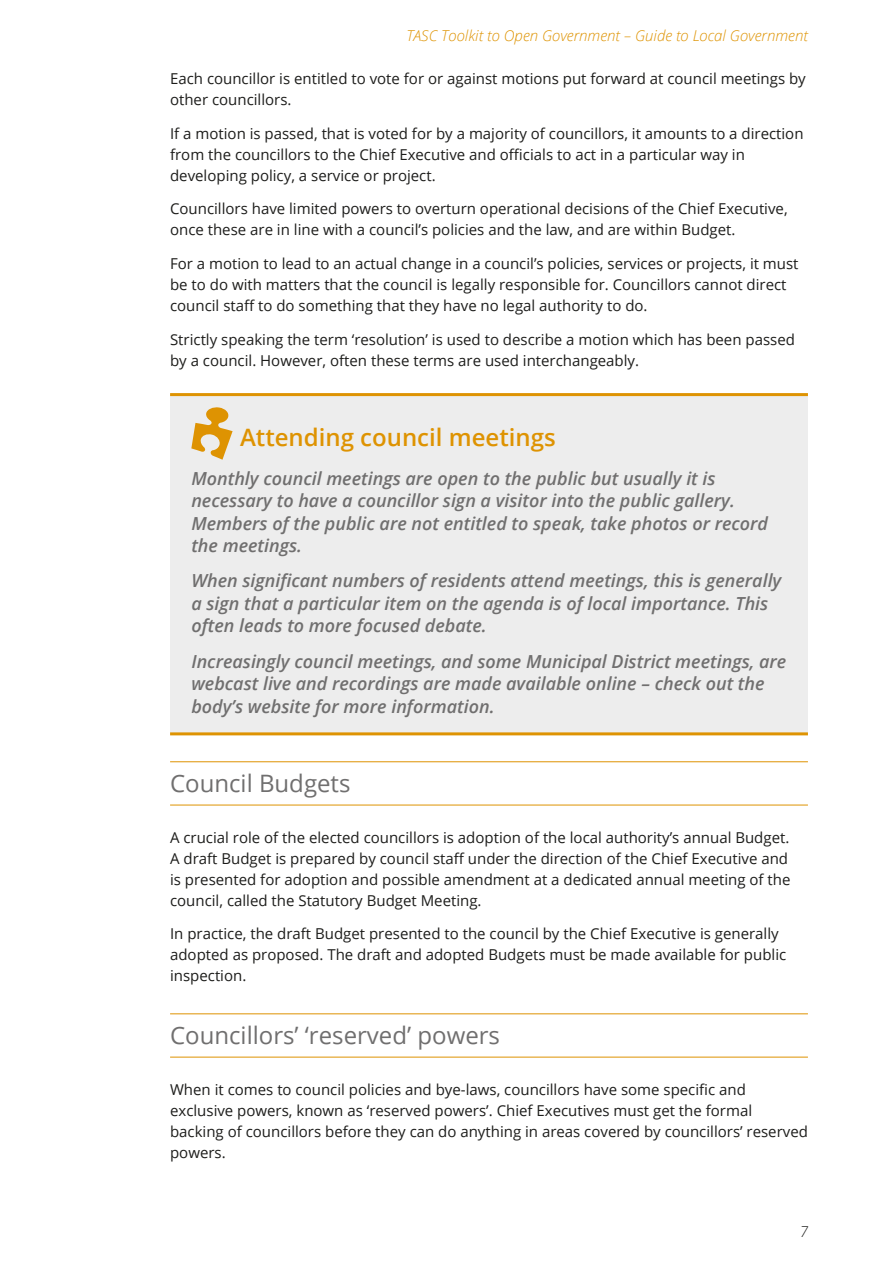
<style>
.page{position:relative;width:893px;height:1263px;background:#fff}
.page>*{position:absolute;margin:0;border:0;box-sizing:border-box;transform-origin:0 0}
.t1{font:24px "Open Sans";color:#706f6f}
.t2{font:600 24px "Open Sans";color:#de9302}
.t3{font:italic 600 18px/22.5px "Open Sans";color:#706f6f}
.t4{font:15px/21px "Open Sans";color:#1d1d1b}
.t5{font:italic 300 15px "Open Sans";color:#de9302}
.t6{font:italic 300 15px "Open Sans";color:#1d1d1b}
</style>
<div class="page">
<hr style="left:170px;top:761px;width:638px;height:1px;background:#de9302">
<hr style="left:170px;top:805px;width:638px;height:1px;background:#de9302">
<hr style="left:170px;top:1013px;width:638px;height:1px;background:#de9302">
<hr style="left:170px;top:1057px;width:638px;height:1px;background:#de9302">
<div style="left:170px;top:395px;width:638px;height:339px;background:#ededed"></div>
<hr style="left:170px;top:393px;width:638px;height:3px;background:#de9302">
<hr style="left:170px;top:732px;width:638px;height:3px;background:#de9302">
<svg style="left:191px;top:407px;width:42px;height:53px"></svg>
<p class="t5" style="left:406px;top:25px;width:403px">TASC Toolkit to Open Government – Guide to Local Government</p>
<p class="t4" style="left:170px;top:67px;width:637px">Each councillor is entitled to vote for or against motions put forward at council meetings by other councillors.</p>
<p class="t4" style="left:170px;top:122px;width:635px">If a motion is passed, that is voted for by a majority of councillors, it amounts to a direction from the councillors to the Chief Executive and officials to act in a particular way in developing policy, a service or project.</p>
<p class="t4" style="left:170px;top:198px;width:619px">Councillors have limited powers to overturn operational decisions of the Chief Executive, once these are in line with a council’s policies and the law, and are within Budget.</p>
<p class="t4" style="left:170px;top:253px;width:630px">For a motion to lead to an actual change in a council’s policies, services or projects, it must be to do with matters that the council is legally responsible for. Councillors cannot direct council staff to do something that they have no legal authority to do.</p>
<p class="t4" style="left:170px;top:328px;width:626px">Strictly speaking the term ‘resolution’ is used to describe a motion which has been passed by a council. However, often these terms are used interchangeably.</p>
<h1 class="t2" style="left:240px;top:421px;width:317px">Attending council meetings</h1>
<p class="t3" style="left:191px;top:466px;width:578px">Monthly council meetings are open to the public but usually it is necessary to have a councillor sign a visitor into the public gallery.<br>Members of the public are not entitled to speak, take photos or record the meetings.</p>
<p class="t3" style="left:191px;top:569px;width:592px">When significant numbers of residents attend meetings, this is generally a sign that a particular item on the agenda is of local importance. This often leads to more focused debate.</p>
<p class="t3" style="left:191px;top:649px;width:597px">Increasingly council meetings, and some Municipal District meetings, are webcast live and recordings are made available online – check out the body’s website for more information.</p>
<h1 class="t1" style="left:170px;top:767px;width:182px">Council Budgets</h1>
<p class="t4" style="left:170px;top:826px;width:622px">A crucial role of the elected councillors is adoption of the local authority’s annual Budget.<br>A draft Budget is prepared by council staff under the direction of the Chief Executive and is presented for adoption and possible amendment at a dedicated annual meeting of the council, called the Statutory Budget Meeting.</p>
<p class="t4" style="left:170px;top:923px;width:618px">In practice, the draft Budget presented to the council by the Chief Executive is generally adopted as proposed. The draft and adopted Budgets must be made available for public inspection.</p>
<h1 class="t1" style="left:170px;top:1019px;width:331px">Councillors’ ‘reserved’ powers</h1>
<p class="t4" style="left:170px;top:1078px;width:639px">When it comes to council policies and bye-laws, councillors have some specific and exclusive powers, known as ‘reserved powers’. Chief Executives must get the formal backing of councillors before they can do anything in areas covered by councillors’ reserved powers.</p>
<p class="t6" style="left:800px;top:1221px;width:10px">7</p>
</div>
